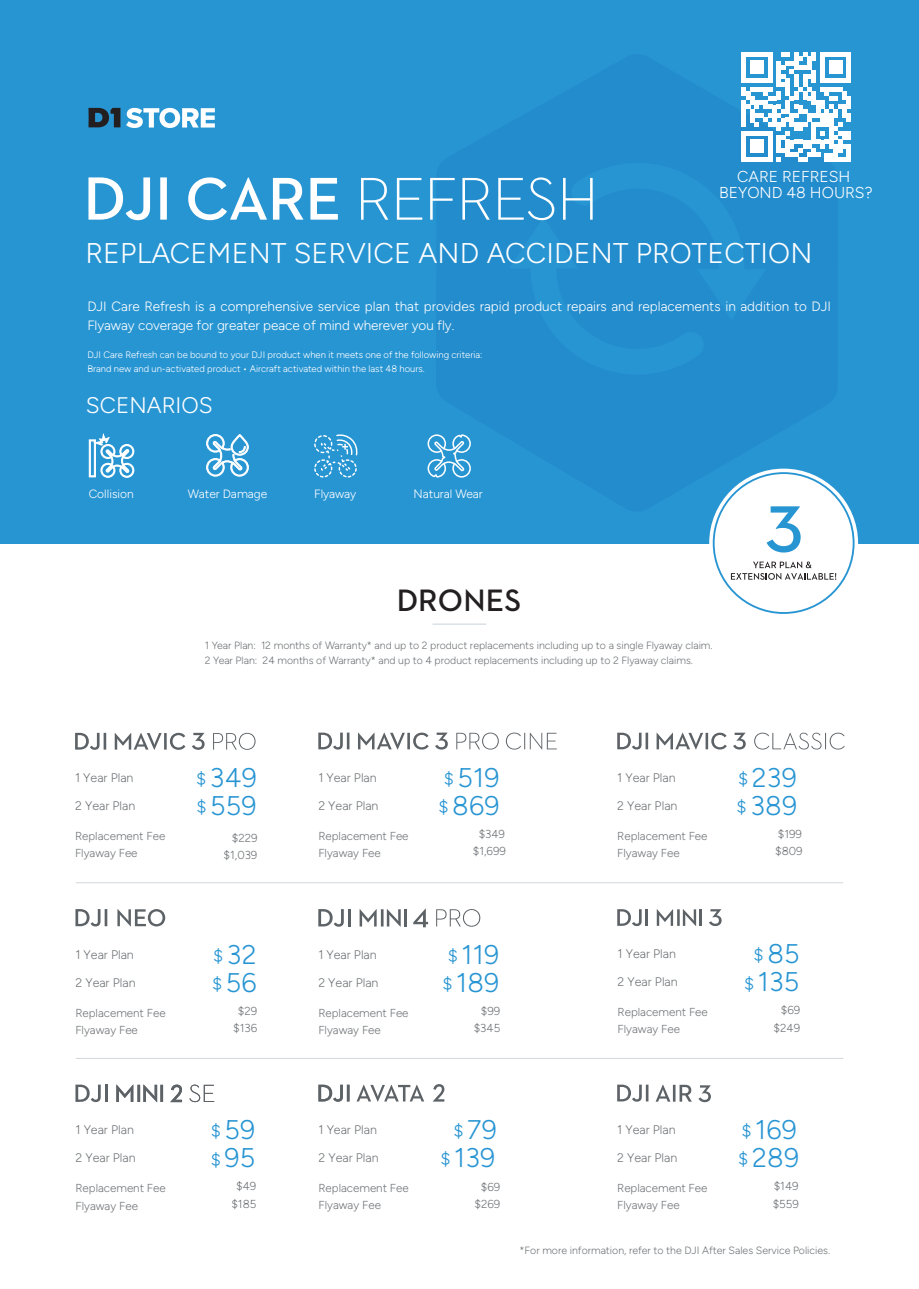
<style>
.page{position:relative;width:919px;height:1289px;background:#fff}
.page>*{position:absolute;margin:0;border:0;box-sizing:border-box;transform-origin:0 0}
.t1{font:600 31.5px "Dji";letter-spacing:.005em;color:#231f20}
.t2{font:300 28.5px "Figtree";letter-spacing:.005em;color:#fff}
.t3{font:300 27px/28px "Figtree";letter-spacing:.01em;color:#2895d3;text-align:center}
.t4{font:300 22.5px "Figtree";color:#fff}
.t5{font:300 15.75px/15.8px "Figtree";color:#fff;text-align:center}
.t6{font:300 13.5px/18.6px "Figtree";color:#fff}
.t7{font:300 12.45px "Figtree";color:#717578}
.t8{font:300 12px "Figtree";color:#fff}
.t9{font:300 11.55px/17.4px "Figtree";color:#717578}
.t10{font:300 10.5px/15px "Figtree";color:#717578}
.t11{font:300 9.45px/13.5px "Figtree";color:#fff}
.s1{font-size:17.85px}
</style>
<div class="page">
<div style="left:0;top:0;width:918px;height:543px;background:#2895d3"></div>
<svg style="left:126px;top:108px;width:89px;height:20px"></svg>
<svg style="left:88px;top:108px;width:32px;height:19px"></svg>
<svg style="left:206px;top:434px;width:43px;height:42px"></svg>
<svg style="left:89px;top:434px;width:45px;height:43px"></svg>
<svg style="left:427px;top:434px;width:44px;height:44px"></svg>
<svg style="left:314px;top:434px;width:44px;height:44px"></svg>
<svg style="left:361px;top:177px;width:231px;height:43px"></svg>
<svg style="left:188px;top:177px;width:150px;height:43px"></svg>
<svg style="left:88px;top:177px;width:79px;height:43px"></svg>
<hr style="left:432px;top:623px;width:54px;height:1px;background:#d0d7de">
<svg style="left:741px;top:52px;width:109px;height:109px"></svg>
<svg style="left:709px;top:909px;width:12px;height:17px"></svg>
<svg style="left:617px;top:909px;width:24px;height:17px"></svg>
<hr style="left:645px;top:909px;width:3px;height:16px;background:#5d6266">
<svg style="left:656px;top:909px;width:45px;height:17px"></svg>
<svg style="left:192px;top:732px;width:12px;height:17px"></svg>
<svg style="left:213px;top:732px;width:42px;height:17px"></svg>
<svg style="left:75px;top:732px;width:31px;height:17px"></svg>
<svg style="left:115px;top:732px;width:70px;height:17px"></svg>
<svg style="left:356px;top:1084px;width:68px;height:17px"></svg>
<svg style="left:318px;top:1084px;width:31px;height:17px"></svg>
<svg style="left:435px;top:732px;width:13px;height:17px"></svg>
<svg style="left:456px;top:732px;width:42px;height:17px"></svg>
<svg style="left:506px;top:732px;width:50px;height:17px"></svg>
<svg style="left:318px;top:732px;width:31px;height:17px"></svg>
<svg style="left:358px;top:732px;width:70px;height:17px"></svg>
<svg style="left:413px;top:908px;width:15px;height:19px"></svg>
<svg style="left:318px;top:909px;width:26px;height:17px"></svg>
<hr style="left:348px;top:909px;width:3px;height:17px;background:#5d6266">
<svg style="left:359px;top:909px;width:47px;height:17px"></svg>
<svg style="left:436px;top:909px;width:44px;height:17px"></svg>
<svg style="left:617px;top:1084px;width:31px;height:17px"></svg>
<svg style="left:656px;top:1084px;width:35px;height:17px"></svg>
<svg style="left:75px;top:1084px;width:26px;height:18px"></svg>
<hr style="left:105px;top:1084px;width:3px;height:17px;background:#5d6266">
<svg style="left:116px;top:1084px;width:47px;height:18px"></svg>
<svg style="left:170px;top:1084px;width:12px;height:18px"></svg>
<svg style="left:433px;top:1084px;width:11px;height:17px"></svg>
<svg style="left:189px;top:1084px;width:25px;height:18px"></svg>
<svg style="left:733px;top:732px;width:12px;height:17px"></svg>
<svg style="left:617px;top:732px;width:31px;height:17px"></svg>
<svg style="left:656px;top:732px;width:70px;height:17px"></svg>
<svg style="left:754px;top:732px;width:90px;height:17px"></svg>
<hr style="left:76px;top:882px;width:767px;height:1px;background:#d0d7de">
<hr style="left:76px;top:1058px;width:767px;height:1px;background:#d0d7de">
<svg style="left:709px;top:468px;width:149px;height:149px;fill:#fff"></svg>
<div style="left:713px;top:473px;width:140px;height:140px;background:#fff;border-radius:50%"></div>
<svg style="left:766px;top:506px;width:34px;height:46px"></svg>
<svg style="left:730px;top:561px;width:106px;height:18px"></svg>
<svg style="left:698px;top:1085px;width:12px;height:17px"></svg>
<svg style="left:75px;top:909px;width:32px;height:17px"></svg>
<svg style="left:117px;top:909px;width:48px;height:17px"></svg>
<h3 class="t5" style="left:719px;top:169px;width:155px">CARE REFRESH<br>BEYOND 48 HOURS?</h3>
<h2 class="t2" style="left:85px;top:236px;width:728px">REPLACEMENT SERVICE AND ACCIDENT PROTECTION</h2>
<p class="t6" style="left:87px;top:297px;width:745px">DJI Care Refresh is a comprehensive service plan that provides rapid product repairs and replacements in addition to DJI<br>Flyaway coverage for greater peace of mind wherever you fly.</p>
<p class="t11" style="left:87px;top:348px;width:396px">DJI Care Refresh can be bound to your DJI product when it meets one of the following criteria:<br>Brand new and un-activated product • Aircraft activated within the last 48 hours.</p>
<h3 class="t4" style="left:86px;top:392px;width:128px">SCENARIOS</h3>
<p class="t8" style="left:89px;top:487px;width:47px">Collision</p>
<p class="t8" style="left:188px;top:487px;width:81px">Water Damage</p>
<p class="t8" style="left:314px;top:487px;width:44px">Flyaway</p>
<p class="t8" style="left:413px;top:487px;width:71px">Natural Wear</p>
<h1 class="t1" style="left:396px;top:584px;width:126px">DRONES</h1>
<p class="t10" style="left:205px;top:637px;width:509px">1 Year Plan: 12 months of Warranty* and up to 2 product replacements including up to a single Flyaway claim.<br>2 Year Plan: 24 months of Warranty* and up to 4 product replacements including up to 2 Flyaway claims.</p>
<p class="t7" style="left:75px;top:770px;width:60px">1 Year Plan</p>
<p class="t7" style="left:75px;top:798px;width:62px">2 Year Plan</p>
<p class="t9" style="left:75px;top:827px;width:92px">Replacement Fee<br>Flyaway Fee</p>
<h3 class="t3" style="left:196px;top:763px;width:62px"><span class="s1">$</span> 349</h3>
<h3 class="t3" style="left:196px;top:791px;width:62px"><span class="s1">$</span> 559</h3>
<p class="t9" style="left:232px;top:829px;width:27px">$229</p>
<p class="t9" style="left:223px;top:846px;width:35px">$1,039</p>
<p class="t7" style="left:318px;top:770px;width:60px">1 Year Plan</p>
<p class="t7" style="left:318px;top:798px;width:62px">2 Year Plan</p>
<p class="t9" style="left:318px;top:827px;width:92px">Replacement Fee<br>Flyaway Fee</p>
<h3 class="t3" style="left:444px;top:763px;width:57px"><span class="s1">$</span> 519</h3>
<h3 class="t3" style="left:438px;top:791px;width:63px"><span class="s1">$</span> 869</h3>
<p class="t9" style="left:478px;top:825px;width:28px">$349</p>
<p class="t9" style="left:472px;top:842px;width:35px">$1,699</p>
<p class="t7" style="left:617px;top:770px;width:60px">1 Year Plan</p>
<p class="t7" style="left:617px;top:798px;width:62px">2 Year Plan</p>
<p class="t9" style="left:617px;top:827px;width:92px">Replacement Fee<br>Flyaway Fee</p>
<h3 class="t3" style="left:738px;top:763px;width:60px"><span class="s1">$</span> 239</h3>
<h3 class="t3" style="left:736px;top:791px;width:62px"><span class="s1">$</span> 389</h3>
<p class="t9" style="left:777px;top:825px;width:26px">$199</p>
<p class="t9" style="left:775px;top:842px;width:29px">$809</p>
<p class="t7" style="left:75px;top:947px;width:60px">1 Year Plan</p>
<h3 class="t3" style="left:448px;top:940px;width:53px"><span class="s1">$</span> 119</h3>
<p class="t7" style="left:75px;top:975px;width:62px">2 Year Plan</p>
<p class="t9" style="left:75px;top:1004px;width:92px">Replacement Fee<br>Flyaway Fee</p>
<h3 class="t3" style="left:213px;top:940px;width:45px"><span class="s1">$</span>32</h3>
<p class="t7" style="left:318px;top:947px;width:60px">1 Year Plan</p>
<p class="t7" style="left:318px;top:975px;width:62px">2 Year Plan</p>
<p class="t9" style="left:318px;top:1004px;width:92px">Replacement Fee<br>Flyaway Fee</p>
<h3 class="t3" style="left:212px;top:968px;width:46px"><span class="s1">$</span>56</h3>
<p class="t9" style="left:233px;top:1002px;width:26px;text-align:center">$29 $136</p>
<h3 class="t3" style="left:442px;top:968px;width:58px"><span class="s1">$</span> 189</h3>
<p class="t9" style="left:473px;top:1002px;width:28px;text-align:right">$99 $345</p>
<p class="t7" style="left:617px;top:946px;width:60px">1 Year Plan</p>
<p class="t7" style="left:617px;top:974px;width:62px">2 Year Plan</p>
<p class="t9" style="left:617px;top:1003px;width:92px">Replacement Fee<br>Flyaway Fee</p>
<h3 class="t3" style="left:744px;top:939px;width:57px"><span class="s1">$</span>85 <span class="s1">$</span> 135</h3>
<p class="t9" style="left:773px;top:1001px;width:28px;text-align:right">$69 $249</p>
<p class="t7" style="left:75px;top:1122px;width:60px">1 Year Plan</p>
<p class="t7" style="left:75px;top:1150px;width:62px">2 Year Plan</p>
<p class="t9" style="left:75px;top:1179px;width:92px">Replacement Fee<br>Flyaway Fee</p>
<h3 class="t3" style="left:211px;top:1115px;width:46px;text-align:left"><span class="s1">$</span>59 <span class="s1">$</span>95</h3>
<p class="t9" style="left:231px;top:1177px;width:27px;text-align:center">$49 $185</p>
<p class="t7" style="left:318px;top:1122px;width:60px">1 Year Plan</p>
<p class="t7" style="left:318px;top:1150px;width:62px">2 Year Plan</p>
<p class="t9" style="left:318px;top:1179px;width:92px">Replacement Fee<br>Flyaway Fee</p>
<h3 class="t3" style="left:440px;top:1115px;width:58px"><span class="s1">$</span>79 <span class="s1">$</span> 139</h3>
<p class="t9" style="left:474px;top:1178px;width:27px;line-height:16.8px;text-align:center">$69 $269</p>
<p class="t7" style="left:617px;top:1122px;width:60px">1 Year Plan</p>
<p class="t7" style="left:617px;top:1150px;width:62px">2 Year Plan</p>
<p class="t9" style="left:617px;top:1178px;width:92px">Replacement Fee<br>Flyaway Fee</p>
<h3 class="t3" style="left:741px;top:1115px;width:57px"><span class="s1">$</span> 169</h3>
<h3 class="t3" style="left:738px;top:1143px;width:62px"><span class="s1">$</span> 289</h3>
<p class="t9" style="left:772px;top:1177px;width:28px">$149 $559</p>
<p class="t10" style="left:519px;top:1242px;width:312px">*For more information, refer to the DJI After Sales Service Policies.</p>
</div>
